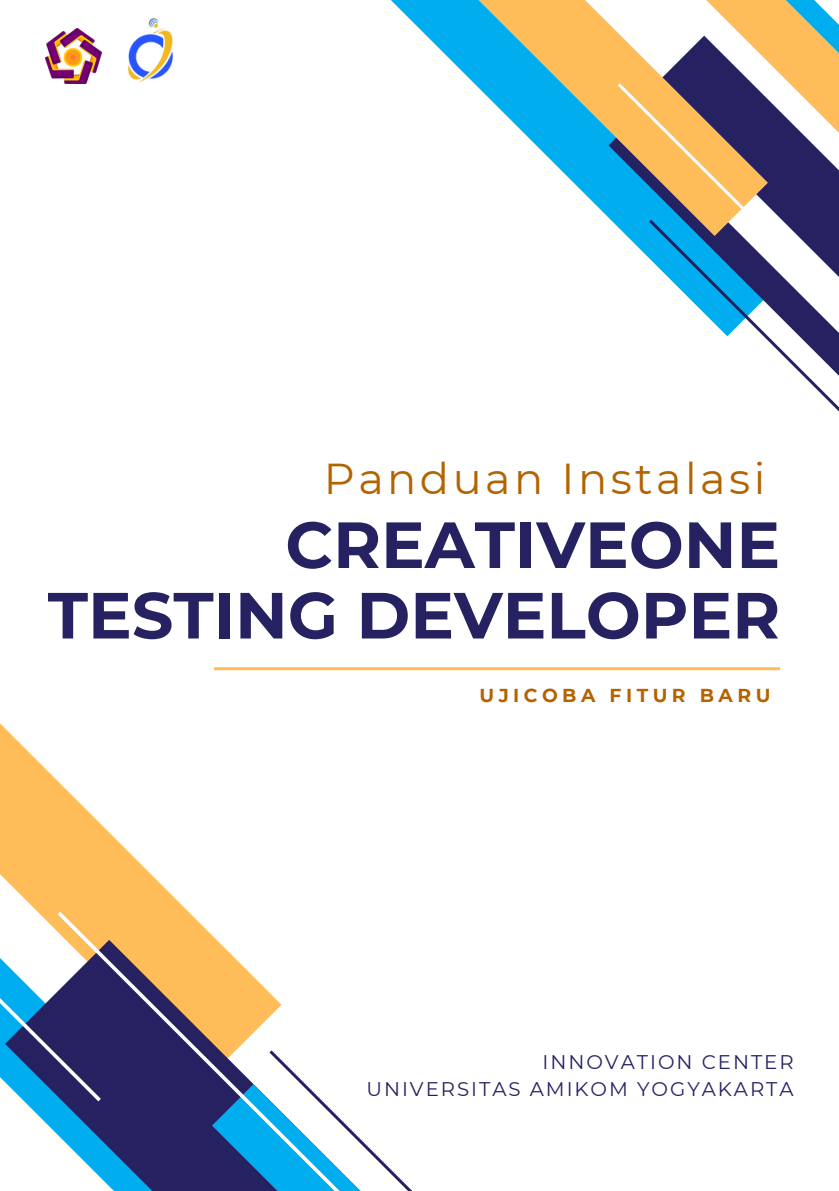
<style>
.page{position:relative;width:839px;height:1191px;background:#fff}
.page>*{position:absolute;margin:0;border:0;box-sizing:border-box;transform-origin:0 0}
.t1{font:700 65.2px/70.4px "Montserrat";color:#262262;text-align:right}
.t2{font:43.2px "Montserrat";letter-spacing:.08em;color:#b46300}
.t3{font:19.8px "Montserrat";letter-spacing:.1em;color:#262262}
.t4{font:700 18.8px "Montserrat";letter-spacing:.235em;color:#b46300}
</style>
<div class="page">
<svg style="left:0;top:723px;width:189px;height:262px"></svg>
<svg style="left:5px;top:940px;width:53px;height:195px"></svg>
<svg style="left:0;top:985px;width:58px;height:116px;background:#3182ba"></svg>
<svg style="left:58px;top:912px;width:224px;height:279px"></svg>
<svg style="left:391px;top:0;width:72px;height:72px"></svg>
<svg style="left:463px;top:0;width:228px;height:223px"></svg>
<svg style="left:691px;top:0;width:147px;height:80px"></svg>
<hr style="left:214px;top:667px;width:566px;height:3px;background:#ffbd59">
<svg style="left:614px;top:80px;width:224px;height:175px;background:#948980"></svg>
<svg style="left:646px;top:216px;width:192px;height:195px"></svg>
<svg style="left:266px;top:1047px;width:146px;height:144px"></svg>
<img style="left:46px;top:28px;width:55px;height:56px">
<img style="left:128px;top:18px;width:45px;height:65px">
<h2 class="t2" style="left:324px;top:452px;width:443px">Panduan Instalasi</h2>
<p class="t1" style="left:48px;top:509px;width:734px">CREATIVEONE<br>TESTING DEVELOPER</p>
<h1 class="t4" style="left:479px;top:683px;width:292px">UJICOBA FITUR BARU</h1>
<h3 class="t3" style="left:542px;top:1050px;width:253px">INNOVATION CENTER</h3>
<p class="t3" style="left:366px;top:1077px;width:429px">UNIVERSITAS AMIKOM YOGYAKARTA</p>
</div>
